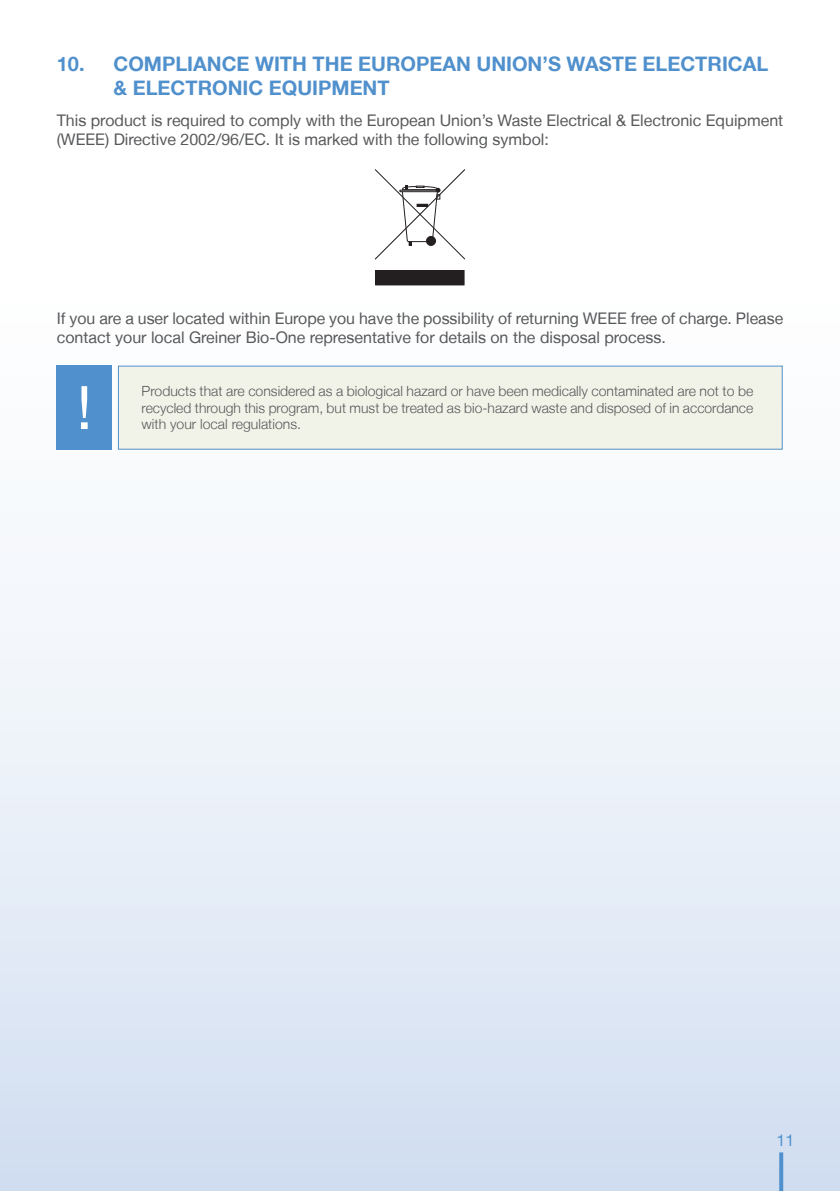
<style>
.page{position:relative;width:840px;height:1191px;background:#fff}
.page>*{position:absolute;margin:0;border:0;box-sizing:border-box;transform-origin:0 0}
.t1{font:60px "Helvetica Neue LT";color:#fff}
.t2{font:700 20px "Helvetica Neue LT";color:#5090cc}
.t3{font:16px/19.2px "Helvetica Neue LT";color:#57585a}
.t4{font:16px "Helvetica Neue LT";color:#5090cc}
.t5{font:300 14px/16.8px "Helvetica Neue LT";color:#57585a;text-align:justify}
.s1{font-weight:500}
</style>
<div class="page">
<div style="left:0;top:0;width:839px;height:1191px;background:linear-gradient(to bottom,#fff,#d8e3f3)"></div>
<svg style="left:778px;top:1152px;width:4px;height:39px"></svg>
<div style="left:372px;top:167px;width:95px;height:118px;background:#fff"></div>
<div style="left:375px;top:270px;width:89px;height:15px;background:#231f20"></div>
<svg style="left:374px;top:169px;width:92px;height:91px"></svg>
<div style="left:57px;top:365px;width:55px;height:84px;background:#5090cc"></div>
<div style="left:118px;top:366px;width:663px;height:83px;background:#f2f3e8"></div>
<div style="left:118px;top:365px;width:664px;height:85px;border:1px solid #5090cc"></div>
<p class="t2" style="left:57px;top:51px;width:87px">10. COMPL</p>
<p class="t2" style="left:187px;top:51px;width:21px">IANCE</p>
<p class="t2" style="left:255px;top:51px;width:72px">WITH THE</p>
<p class="t2" style="left:358px;top:51px;width:57px">EUROPEAN</p>
<p class="t2" style="left:476px;top:51px;width:193px">UN ION ’S WASTE ELECT</p>
<p class="t2" style="left:707px;top:51px;width:35px">RICAL</p>
<p class="t2" style="left:113px;top:75px;width:46px">&amp; ELECT</p>
<p class="t2" style="left:197px;top:75px;width:136px">RON IC EQUIPMENT</p>
<p class="t3" style="left:57px;top:110px;width:727px">This product is required to comply with the European Union’s Waste Electrical &amp; Electronic Equipment (WEEE) Directive 2002/96/EC. It is marked with the following symbol:</p>
<p class="t3" style="left:57px;top:308px;width:727px">If you are a user located within Europe you have the possibility of returning WEEE free of charge. Please contact your local Greiner Bio-One representative for details on the disposal process.</p>
<h1 class="t1" style="left:76px;top:372px;width:17px">!</h1>
<p class="t5" style="left:141px;top:382px;width:613px">Products that are considered as a biological hazard or have been medically contaminated are not to be recycled through this program, but must be treated as bio-hazard waste and disposed of in accordance with your local regulations.</p>
<p class="t4" style="left:766px;top:1130px;width:29px"><span class="s1">1</span>11</p>
</div>
